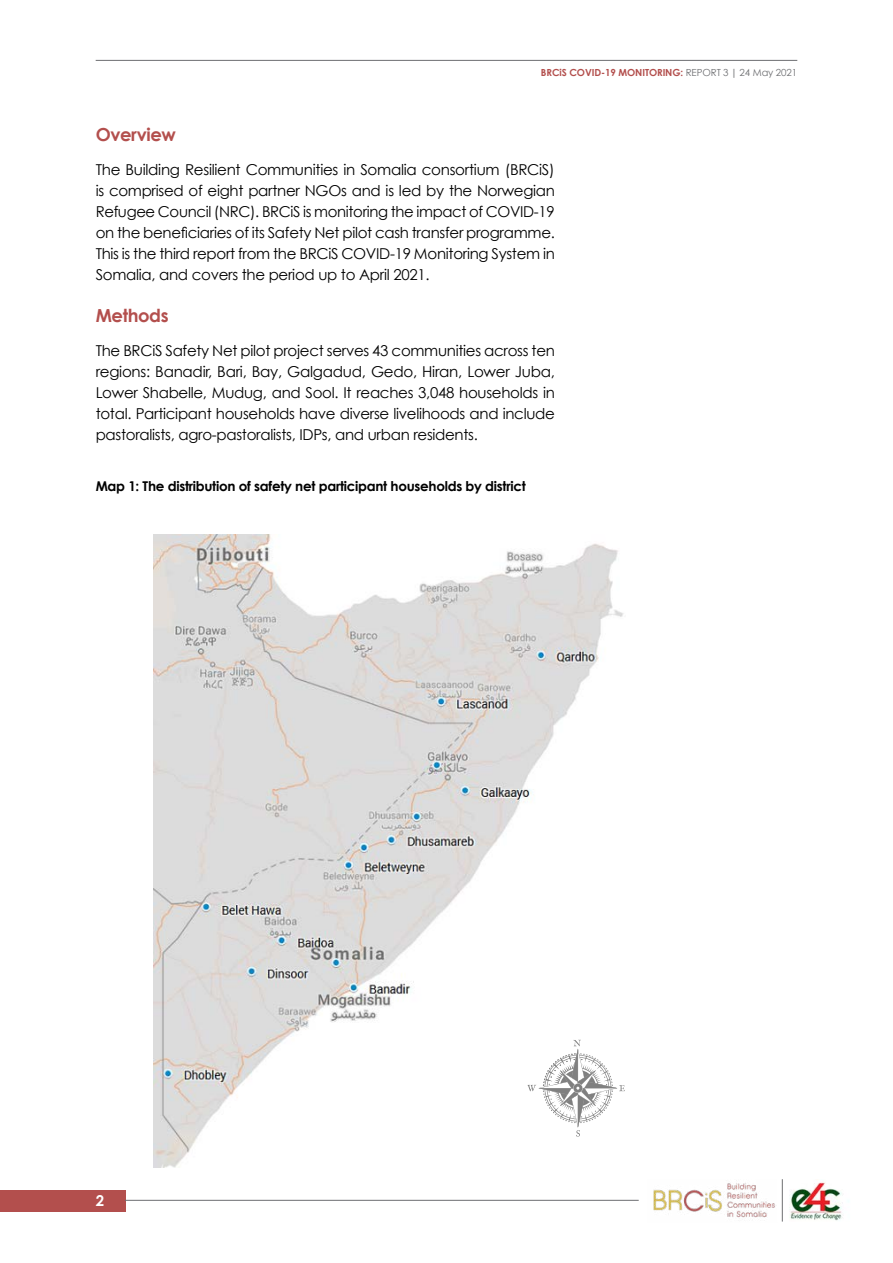
<style>
.page{position:relative;width:893px;height:1263px;background:#fff}
.page>*{position:absolute;margin:0;border:0;box-sizing:border-box;transform-origin:0 0}
.t1{font:700 18px "Century Gothic";letter-spacing:-.02em;color:#b34f4d}
.t2{font:15px/21px "Century Gothic";letter-spacing:-.02em;color:#000;text-align:justify}
.t3{font:700 15px "Century Gothic";color:#fff}
.t4{font:700 13.5px "Century Gothic";letter-spacing:-.02em;color:#000}
.t5{font:700 9.75px "Century Gothic";letter-spacing:-.01em;color:#b34f4d}
.s1{font-weight:400;color:#6d6e71}
.s2{color:#6d6e71}
</style>
<div class="page">
<div style="left:0;top:1190px;width:125px;height:21px;background:#b34f4d"></div>
<img style="left:653px;top:1183px;width:130px;height:39px">
<hr style="left:125px;top:1200px;width:514px;height:1px;background:#6d6e71">
<hr style="left:96px;top:60px;width:701px;height:1px;background:#6d6e71">
<svg style="left:777px;top:1179px;width:72px;height:42px"></svg>
<hr style="left:782px;top:1179px;width:1px;height:42px;background:#6d6e71">
<img style="left:153px;top:534px;width:471px;height:633px">
<svg style="left:527px;top:1040px;width:98px;height:96px"></svg>
<p class="t5" style="left:541px;top:67px;width:258px">BRCiS COVID-19 MONITORING: <span class="s1">REPORT 3</span> <span class="s2">|</span> <span class="s1">24 May 2021</span></p>
<p class="t1" style="left:96px;top:123px;width:82px">Overview</p>
<p class="t2" style="left:96px;top:159px;width:461px">The Building Resilient Communities in Somalia consortium (BRCiS) is comprised of eight partner NGOs and is led by the Norwegian Refugee Council (NRC). BRCiS is monitoring the impact of COVID-19 on the beneficiaries of its Safety Net pilot cash transfer programme.<br>This is the third report from the BRCiS COVID-19 Monitoring System in Somalia, and covers the period up to April 2021.</p>
<p class="t1" style="left:96px;top:304px;width:75px">Methods</p>
<p class="t2" style="left:96px;top:339px;width:461px">The BRCiS Safety Net pilot project serves 43 communities across ten regions: Banadir, Bari, Bay, Galgadud, Gedo, Hiran, Lower Juba, Lower Shabelle, Mudug, and Sool. It reaches 3,048 households in total. Participant households have diverse livelihoods and include pastoralists, agro-pastoralists, IDPs, and urban residents.</p>
<p class="t4" style="left:96px;top:478px;width:432px">Map 1: The distribution of safety net participant households by district</p>
<p class="t3" style="left:96px;top:1191px;width:10px">2</p>
</div>
